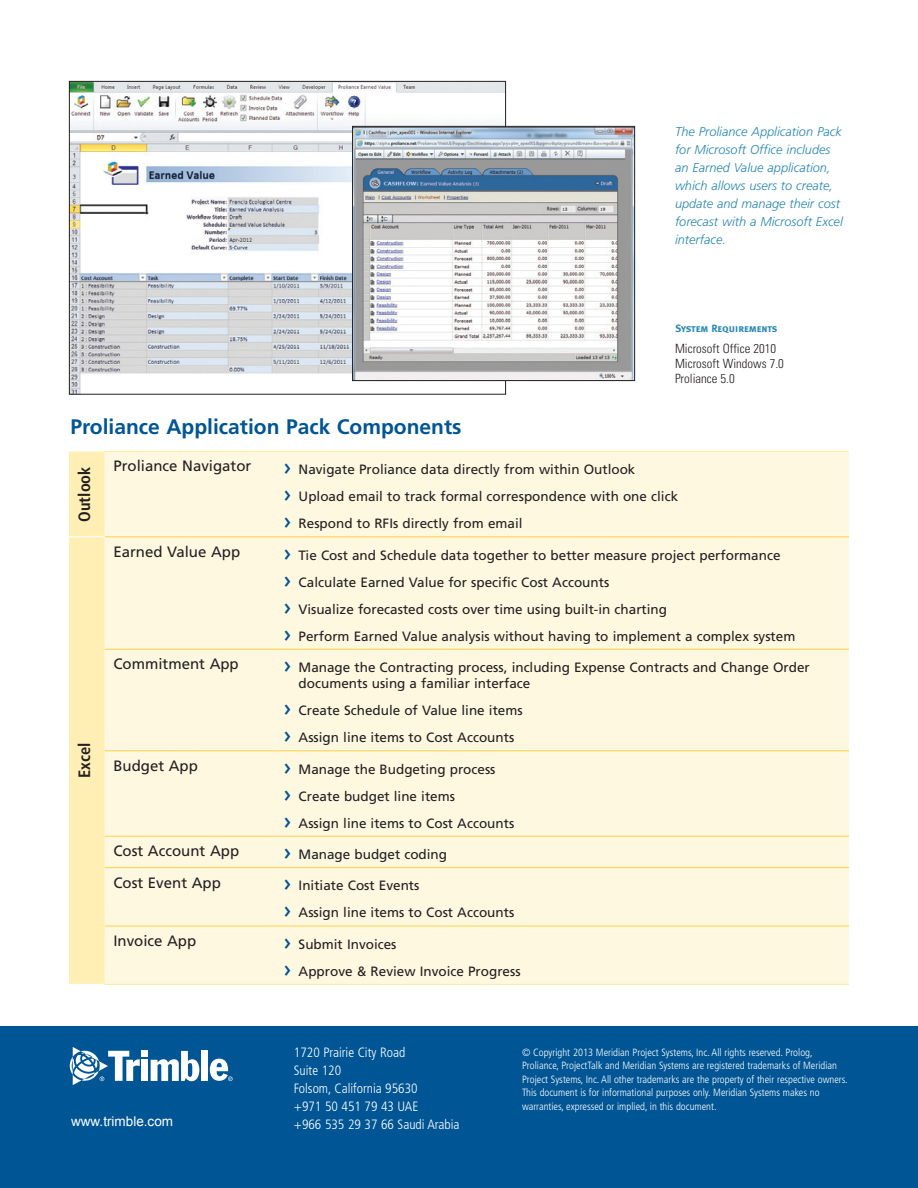
<style>
.page{position:relative;width:918px;height:1188px;background:#fff}
.page>*{position:absolute;margin:0;border:0;box-sizing:border-box;transform-origin:0 0}
.t1{font:700 21px "Frutiger";color:#005595}
.t2{font:700 condensed 16.5px "Frutiger";color:#231f20}
.t3{font:15px "Frutiger";color:#231f20}
.t4{font:13.5px/27px "Frutiger";color:#231f20}
.t5{font:300 condensed 13.5px/18px "Frutiger";color:#fff}
.t6{font:13.5px "Arial";color:#fff}
.t7{font:italic 300 12.75px/18px "Frutiger";color:#2887b4}
.t8{font:300 condensed 12.75px/15.3px "Univers";color:#231f20}
.t9{font:300 condensed 10.5px/13.5px "Frutiger";color:#fff}
.t10{font:10.5px "Meta Bold LF Caps";letter-spacing:-.005em;color:#2887b4}
.s1{font-family:"Meta";font-weight:500;font-size:18px;color:#005595}
</style>
<div class="page">
<img style="left:71px;top:83px;width:433px;height:310px">
<div style="left:69px;top:451px;width:36px;height:533px;background:#ffefb5"></div>
<div style="left:105px;top:452px;width:744px;height:532px;background:#fef8e1"></div>
<hr style="left:105px;top:536px;width:170px;height:1px;background:#ffcf45">
<hr style="left:275px;top:536px;width:574px;height:1px;background:#ffcf45">
<hr style="left:105px;top:649px;width:170px;height:1px;background:#ffcf45">
<hr style="left:275px;top:649px;width:574px;height:1px;background:#ffcf45">
<hr style="left:105px;top:750px;width:170px;height:1px;background:#ffcf45">
<hr style="left:275px;top:750px;width:574px;height:1px;background:#ffcf45">
<hr style="left:105px;top:836px;width:170px;height:1px;background:#ffcf45">
<hr style="left:275px;top:836px;width:574px;height:1px;background:#ffcf45">
<hr style="left:105px;top:867px;width:170px;height:1px;background:#ffcf45">
<hr style="left:275px;top:867px;width:574px;height:1px;background:#ffcf45">
<hr style="left:105px;top:926px;width:170px;height:1px;background:#ffcf45">
<hr style="left:275px;top:926px;width:574px;height:1px;background:#ffcf45">
<hr style="left:69px;top:536px;width:36px;height:1px;background:#fff">
<hr style="left:105px;top:451px;width:170px;height:1px;background:#ffeba2">
<hr style="left:275px;top:451px;width:574px;height:1px;background:#ffeba2">
<hr style="left:105px;top:984px;width:170px;height:1px;background:#ffeba2">
<hr style="left:275px;top:984px;width:574px;height:1px;background:#ffeba2">
<img style="left:354px;top:128px;width:279px;height:251px">
<div style="left:352px;top:126px;width:283px;height:255px;border:1px solid #231f20"></div>
<div style="left:0;top:1026px;width:918px;height:162px;background:#005595"></div>
<div style="left:201px;top:1051px;width:7px;height:30px;background:#fff"></div>
<svg style="left:70px;top:1047px;width:129px;height:38px"></svg>
<svg style="left:210px;top:1059px;width:23px;height:22px"></svg>
<p class="t7" style="left:675px;top:122px;width:169px">The Proliance Application Pack for Microsoft Office includes an Earned Value application, which allows users to create, update and manage their cost forecast with a Microsoft Excel interface.</p>
<h1 class="t1" style="left:70px;top:414px;width:393px">Proliance Application Pack Components</h1>
<p class="t10" style="left:675px;top:322px;width:104px">System Requirements</p>
<p class="t8" style="left:675px;top:341px;width:110px">Microsoft Office 2010<br>Microsoft Windows 7.0<br>Proliance 5.0</p>
<p class="t2" style="left:75px;top:522px;width:57px;rotate:-90deg">Outlook</p>
<p class="t3" style="left:113px;top:457px;width:139px">Proliance Navigator</p>
<p class="t4" style="left:284px;top:456px;width:396px"><span class="s1">&gt;</span> Navigate Proliance data directly from within Outlook<br><span class="s1">&gt;</span> Upload email to track formal correspondence with one click <span class="s1">&gt;</span> Respond to RFIs directly from email</p>
<p class="t2" style="left:75px;top:778px;width:37px;rotate:-90deg">Excel</p>
<p class="t3" style="left:113px;top:543px;width:128px">Earned Value App</p>
<p class="t4" style="left:284px;top:541px;width:513px"><span class="s1">&gt;</span> Tie Cost and Schedule data together to better measure project performance<br><span class="s1">&gt;</span> Calculate Earned Value for specific Cost Accounts<br><span class="s1">&gt;</span> Visualize forecasted costs over time using built-in charting<br><span class="s1">&gt;</span> Perform Earned Value analysis without having to implement a complex system</p>
<p class="t3" style="left:113px;top:655px;width:127px">Commitment App</p>
<p class="t4" style="left:299px;top:659px;width:513px;line-height:16.2px;text-indent:-15px"><span class="s1">&gt;</span> Manage the Contracting process, including Expense Contracts and Change Order documents using a familiar interface</p>
<p class="t4" style="left:284px;top:697px;width:240px"><span class="s1">&gt;</span> Create Schedule of Value line items <span class="s1">&gt;</span> Assign line items to Cost Accounts</p>
<p class="t3" style="left:113px;top:757px;width:86px">Budget App</p>
<p class="t4" style="left:284px;top:755px;width:232px"><span class="s1">&gt;</span> Manage the Budgeting process<br><span class="s1">&gt;</span> Create budget line items<br><span class="s1">&gt;</span> Assign line items to Cost Accounts</p>
<p class="t3" style="left:113px;top:842px;width:127px">Cost Account App</p>
<p class="t4" style="left:284px;top:841px;width:165px"><span class="s1">&gt;</span> Manage budget coding</p>
<p class="t3" style="left:113px;top:873px;width:109px">Cost Event App</p>
<p class="t4" style="left:284px;top:872px;width:232px"><span class="s1">&gt;</span> Initiate Cost Events<br><span class="s1">&gt;</span> Assign line items to Cost Accounts</p>
<p class="t3" style="left:113px;top:932px;width:84px">Invoice App</p>
<p class="t4" style="left:284px;top:931px;width:238px"><span class="s1">&gt;</span> Submit Invoices<br><span class="s1">&gt;</span> Approve &amp; Review Invoice Progress</p>
<p class="t5" style="left:294px;top:1044px;width:126px">1720 Prairie City Road<br>Suite 120<br>Folsom, California 95630 +971 50 451 79 43 UAE</p>
<p class="t9" style="left:522px;top:1046px;width:327px">© Copyright 2013 Meridian Project Systems, Inc. All rights reserved. Prolog, Proliance, ProjectTalk and Meridian Systems are registered trademarks of Meridian Project Systems, Inc. All other trademarks are the property of their respective owners.<br>This document is for informational purposes only. Meridian Systems makes no warranties, expressed or implied, in this document.</p>
<p class="t6" style="left:71px;top:1112px;width:104px">www.trimble.com</p>
<p class="t5" style="left:294px;top:1116px;width:167px">+966 535 29 37 66 Saudi Arabia</p>
</div>
